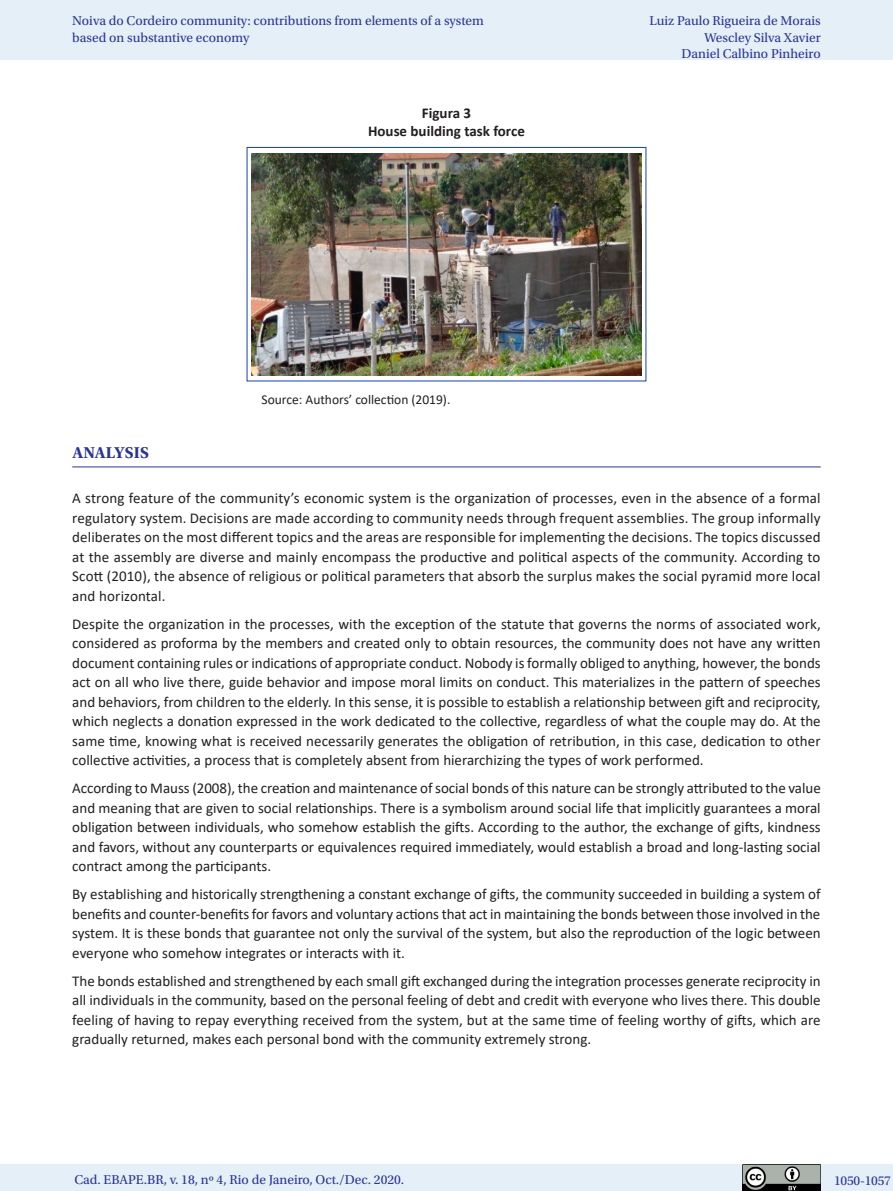
<style>
.page{position:relative;width:893px;height:1191px;background:#fff}
.page>*{position:absolute;margin:0;border:0;box-sizing:border-box;transform-origin:0 0}
._07_1_sub_1{font:700 16.5px "Utopia Std";letter-spacing:.01em;color:#2b3393}
._06_0_texto{font:15px/19.5px "Calibri";color:#231f20;text-align:justify}
._08_2_tabela_titulo{font:700 15px/18px "Calibri";color:#231f20;text-align:center}
.t1{font:13.5px/16.5px "Utopia Std";color:#2b3393}
._00__fonte_legenda_f{font:13.5px "Calibri";color:#231f20}
.t2{font:13.5px "Utopia Std";letter-spacing:-.02em;color:#2b3393}
</style>
<div class="page">
<div style="left:0;top:0;width:893px;height:60px;background:#e4eff8"></div>
<div style="left:0;top:1164px;width:893px;height:27px;background:#e4eff8"></div>
<img style="left:743px;top:1164px;width:78px;height:27px">
<hr style="left:72px;top:466px;width:749px;height:1px;background:#2b3393">
<div style="left:247px;top:147px;width:399px;height:234px;border:1px solid #1342a8"></div>
<img style="left:251px;top:153px;width:391px;height:222px">
<p class="t1" style="left:72px;top:13px;width:413px">Noiva do Cordeiro community: contributions from elements of a system based on substantive economy</p>
<p class="t1" style="left:649px;top:13px;width:173px;text-align:right">Luiz Paulo Rigueira de Morais<br>Wescley Silva Xavier<br>Daniel Calbino Pinheiro</p>
<p class="_08_2_tabela_titulo" style="left:368px;top:103px;width:158px">Figura 3<br>House building task force</p>
<p class="_00__fonte_legenda_f" style="left:261px;top:390px;width:190px">Source: Authors’ collection (2019).</p>
<p class="_07_1_sub_1" style="left:72px;top:443px;width:78px">ANALYSIS</p>
<p class="_06_0_texto" style="left:72px;top:488px;width:750px">A strong feature of the community’s economic system is the organization of processes, even in the absence of a formal regulatory system. Decisions are made according to community needs through frequent assemblies. The group informally deliberates on the most different topics and the areas are responsible for implementing the decisions. The topics discussed at the assembly are diverse and mainly encompass the productive and political aspects of the community. According to Scott (2010), the absence of religious or political parameters that absorb the surplus makes the social pyramid more local and horizontal.</p>
<p class="_06_0_texto" style="left:72px;top:613px;width:750px">Despite the organization in the processes, with the exception of the statute that governs the norms of associated work, considered as proforma by the members and created only to obtain resources, the community does not have any written document containing rules or indications of appropriate conduct. Nobody is formally obliged to anything, however, the bonds act on all who live there, guide behavior and impose moral limits on conduct. This materializes in the pattern of speeches and behaviors, from children to the elderly. In this sense, it is possible to establish a relationship between gift and reciprocity, which neglects a donation expressed in the work dedicated to the collective, regardless of what the couple may do. At the same time, knowing what is received necessarily generates the obligation of retribution, in this case, dedication to other collective activities, a process that is completely absent from hierarchizing the types of work performed.</p>
<p class="_06_0_texto" style="left:72px;top:778px;width:750px">According to Mauss (2008), the creation and maintenance of social bonds of this nature can be strongly attributed to the value and meaning that are given to social relationships. There is a symbolism around social life that implicitly guarantees a moral obligation between individuals, who somehow establish the gifts. According to the author, the exchange of gifts, kindness and favors, without any counterparts or equivalences required immediately, would establish a broad and long-lasting social contract among the participants.</p>
<p class="_06_0_texto" style="left:72px;top:884px;width:750px">By establishing and historically strengthening a constant exchange of gifts, the community succeeded in building a system of benefits and counter-benefits for favors and voluntary actions that act in maintaining the bonds between those involved in the system. It is these bonds that guarantee not only the survival of the system, but also the reproduction of the logic between everyone who somehow integrates or interacts with it.</p>
<p class="_06_0_texto" style="left:72px;top:970px;width:750px">The bonds established and strengthened by each small gift exchanged during the integration processes generate reciprocity in all individuals in the community, based on the personal feeling of debt and credit with everyone who lives there. This double feeling of having to repay everything received from the system, but at the same time of feeling worthy of gifts, which are gradually returned, makes each personal bond with the community extremely strong.</p>
<p class="t1" style="left:74px;top:1171px;width:332px">Cad. EBAPE.BR, v. 18, nº 4, Rio de Janeiro, Oct./Dec. 2020.</p>
<p class="t2" style="left:834px;top:1173px;width:58px">1050-1057</p>
</div>
